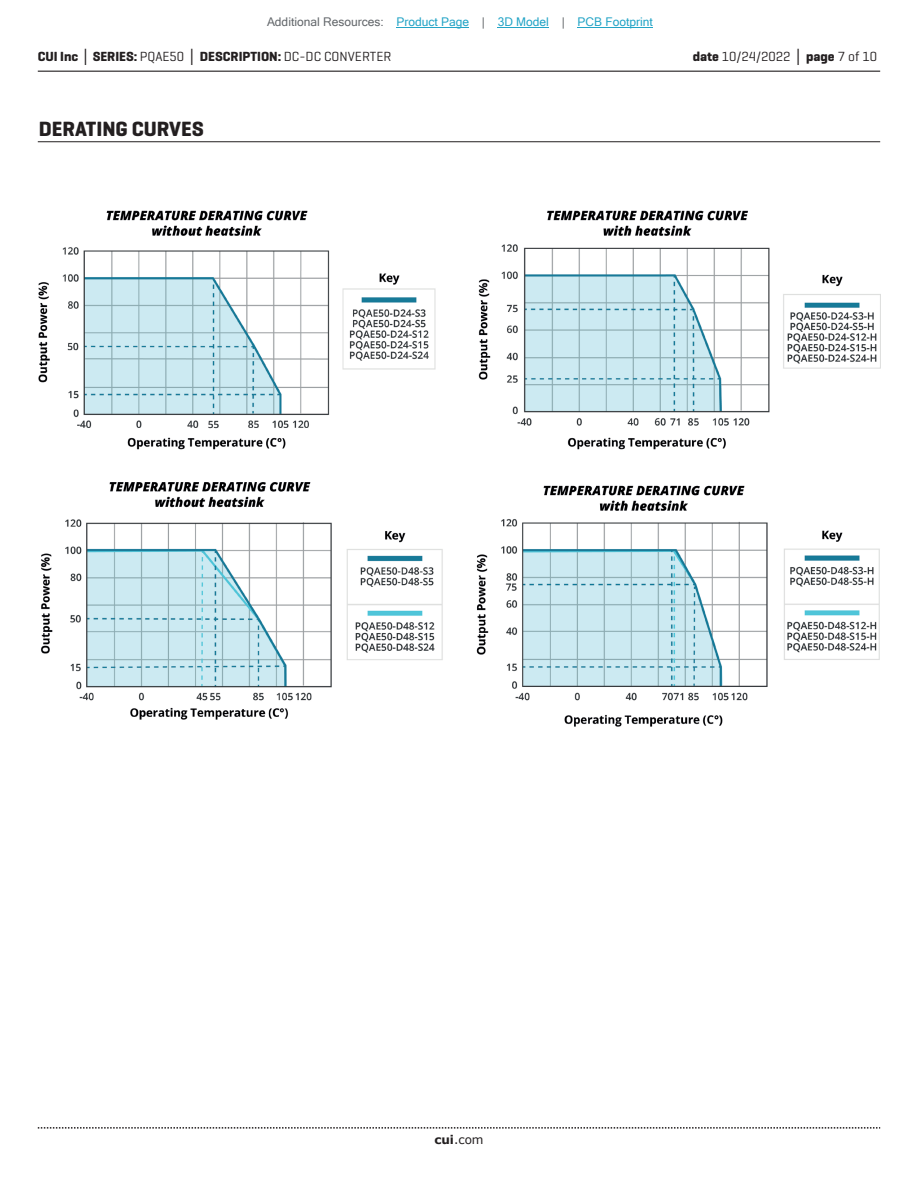
<style>
.page{position:relative;width:918px;height:1188px;background:#fff}
.page>*{position:absolute;margin:0;border:0;box-sizing:border-box;transform-origin:0 0}
.t1{font:700 21px "Geogrotesque";color:#231f20}
.t2{font:700 13.5px "Geogrotesque";color:#231f20}
.t3{font:13.5px "Geogrotesque";color:#231f20}
.t4{font:12px "Microsoft Sans Serif";color:#23a4c6}
.t5{font:12px "Verdana";color:#231f20}
.s1{color:#63676b}
.s2{font-family:"Verdana"}
.s3{font-weight:400}
.s4{font-weight:700}
.s5{font-family:"Verdana";font-weight:700}
</style>
<div class="page">
<hr style="left:38px;top:71px;width:842px;height:1px;background:#231f20">
<svg style="left:38px;top:1127px;width:842px;height:2px"></svg>
<hr style="left:38px;top:141px;width:842px;height:1px;background:#231f20">
<img style="left:38px;top:210px;width:842px;height:517px">
<hr style="left:397px;top:27px;width:72px;height:1px;background:#23a4c6">
<hr style="left:498px;top:27px;width:51px;height:1px;background:#23a4c6">
<hr style="left:578px;top:27px;width:75px;height:1px;background:#23a4c6">
<p class="t4" style="left:267px;top:15px;width:387px"><span class="s1">Additional Resources:</span> Product Page <span class="s1">|</span> 3D Model <span class="s1">|</span> PCB Footprint</p>
<p class="t2" style="left:38px;top:48px;width:355px">CUI Inc <span class="s2">│</span> SERIES: <span class="s3">PQAE50</span> <span class="s2">│</span> DESCRIPTION: <span class="s3">DC-DC CONVERTER</span></p>
<p class="t3" style="left:693px;top:48px;width:186px"><span class="s4">date</span> 10/24/2022 <span class="s5">│</span> <span class="s4">page</span> 7 of 10</p>
<h1 class="t1" style="left:39px;top:116px;width:167px">DERATING CURVES</h1>
<p class="t5" style="left:434px;top:1131px;width:51px"><span class="s4">cui</span>.com</p>
</div>
